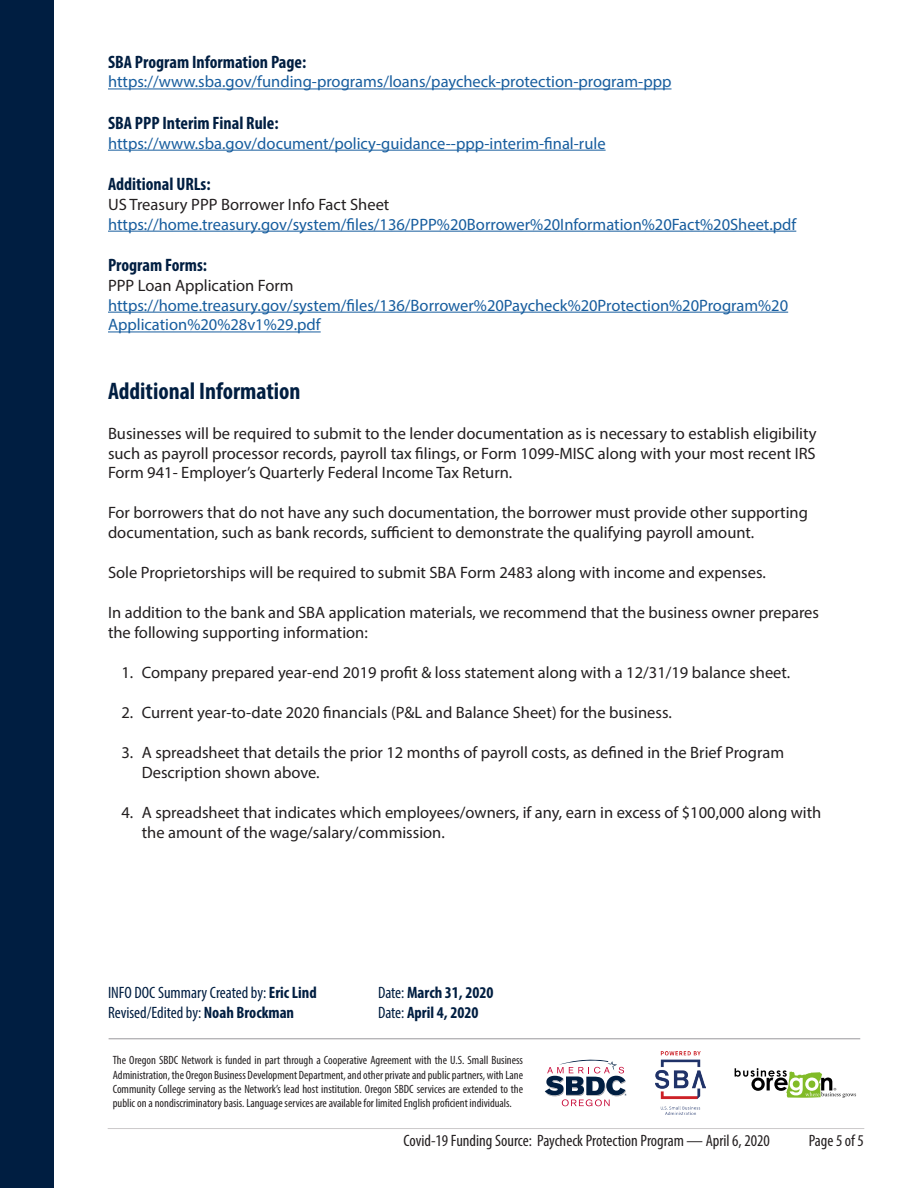
<style>
.page{position:relative;width:918px;height:1188px;background:#fff}
.page>*{position:absolute;margin:0;border:0;box-sizing:border-box;transform-origin:0 0}
.t1{font:700 condensed 24px "Myriad Pro";color:#001e41}
.t2{font:700 condensed 18px "Myriad Pro";color:#001e41}
.t3{font:16.5px/19.8px "Myriad Pro";color:#231f20}
.t4{font:16.5px/19.8px "Myriad Pro";color:#175d9e}
.t5{font:condensed 16.5px "Myriad Pro";color:#231f20}
.t6{font:condensed 16.5px "Myriad Pro";color:#001e41}
.t7{font:700 condensed 16.5px "Myriad Pro";color:#001e41}
.t8{font:condensed 12px/14.4px "Myriad Pro";color:#231f20;text-align:justify}
.s1{color:#231f20}
.s2{font-weight:700}
.s3{font-weight:400}
</style>
<div class="page">
<div style="left:0;top:0;width:54px;height:1188px;background:#001e41"></div>
<hr style="left:108px;top:1128px;width:756px;height:1px;background:#cccacb">
<hr style="left:108px;top:89px;width:564px;height:1px;background:#175d9e">
<hr style="left:108px;top:150px;width:498px;height:1px;background:#175d9e">
<hr style="left:108px;top:231px;width:688px;height:1px;background:#175d9e">
<hr style="left:108px;top:312px;width:680px;height:1px;background:#175d9e">
<hr style="left:108px;top:332px;width:213px;height:1px;background:#175d9e">
<hr style="left:109px;top:1038px;width:751px;height:1px;background:#99989b">
<svg style="left:545px;top:1060px;width:82px;height:46px"></svg>
<svg style="left:735px;top:1068px;width:121px;height:30px"></svg>
<img style="left:655px;top:1051px;width:51px;height:64px">
<p class="t2" style="left:108px;top:50px;width:200px">SBA Program Information Page:</p>
<p class="t4" style="left:108px;top:72px;width:565px">https://www.sba.gov/funding-programs/loans/paycheck-protection-program-ppp</p>
<p class="t2" style="left:108px;top:111px;width:172px">SBA PPP Interim Final Rule:</p>
<p class="t4" style="left:108px;top:133px;width:499px">https://www.sba.gov/document/policy-guidance--ppp-interim-final-rule</p>
<p class="t2" style="left:108px;top:173px;width:104px">Additional URLs:</p>
<p class="t4" style="left:108px;top:194px;width:690px"><span class="s1">US Treasury PPP Borrower Info Fact Sheet </span>https://home.treasury.gov/system/files/136/PPP%20Borrower%20Information%20Fact%20Sheet.pdf</p>
<p class="t2" style="left:108px;top:254px;width:101px">Program Forms:</p>
<p class="t4" style="left:108px;top:275px;width:682px"><span class="s1">PPP Loan Application Form </span>https://home.treasury.gov/system/files/136/Borrower%20Paycheck%20Protection%20Program%20<br>Application%20%28v1%29.pdf</p>
<p class="t1" style="left:108px;top:376px;width:194px">Additional Information</p>
<p class="t3" style="left:108px;top:423px;width:710px;text-align:justify">Businesses will be required to submit to the lender documentation as is necessary to establish eligibility such as payroll processor records, payroll tax filings, or Form 1099-MISC along with your most recent IRS Form 941- Employer’s Quarterly Federal Income Tax Return.</p>
<p class="t3" style="left:108px;top:503px;width:702px">For borrowers that do not have any such documentation, the borrower must provide other supporting documentation, such as bank records, sufficient to demonstrate the qualifying payroll amount.</p>
<p class="t3" style="left:108px;top:563px;width:659px">Sole Proprietorships will be required to submit SBA Form 2483 along with income and expenses.</p>
<p class="t3" style="left:108px;top:603px;width:713px">In addition to the bank and SBA application materials, we recommend that the business owner prepares the following supporting information:</p>
<p class="t3" style="left:122px;top:662px;width:670px">1. Company prepared year-end 2019 profit &amp; loss statement along with a 12/31/19 balance sheet.</p>
<p class="t3" style="left:122px;top:703px;width:552px">2. Current year-to-date 2020 financials (P&amp;L and Balance Sheet) for the business.</p>
<p class="t3" style="left:142px;top:743px;width:644px;text-indent:-20px">3. A spreadsheet that details the prior 12 months of payroll costs, as defined in the Brief Program<br>Description shown above.</p>
<p class="t3" style="left:142px;top:802px;width:681px;text-indent:-20px">4. A spreadsheet that indicates which employees/owners, if any, earn in excess of $100,000 along with the amount of the wage/salary/commission.</p>
<p class="t6" style="left:108px;top:982px;width:210px">INFO DOC Summary Created by: <span class="s2">Eric Lind</span></p>
<p class="t7" style="left:378px;top:982px;width:117px"><span class="s3">Date:</span> March 31, 2020</p>
<p class="t6" style="left:108px;top:1002px;width:188px">Revised/Edited by: <span class="s2">Noah Brockman</span></p>
<p class="t7" style="left:378px;top:1002px;width:102px"><span class="s3">Date:</span> April 4, 2020</p>
<p class="t8" style="left:113px;top:1053px;width:412px">The Oregon SBDC Network is funded in part through a Cooperative Agreement with the U.S. Small Business Administration, the Oregon Business Development Department, and other private and public partners, with Lane Community College serving as the Network’s lead host institution. Oregon SBDC services are extended to the public on a nondiscriminatory basis. Language services are available for limited English proficient individuals.</p>
<p class="t5" style="left:404px;top:1131px;width:368px">Covid-19 Funding Source: Paycheck Protection Program — April 6, 2020</p>
<p class="t5" style="left:809px;top:1131px;width:57px">Page 5 of 5</p>
</div>
